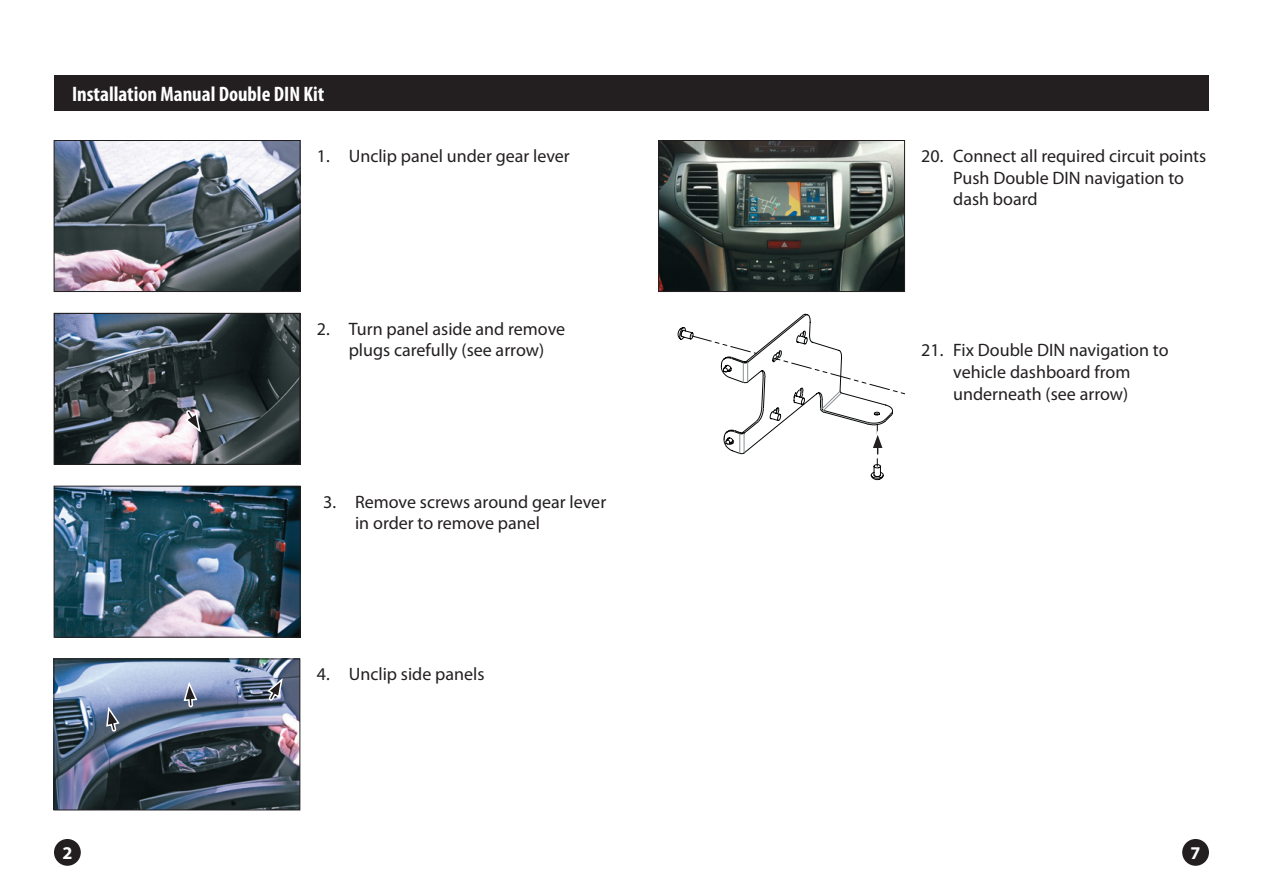
<style>
.page{position:relative;width:1263px;height:893px;background:#fff}
.page>*{position:absolute;margin:0;border:0;box-sizing:border-box;transform-origin:0 0}
.t1{font:700 condensed 21px "Myriad Pro";color:#fff}
.t2{font:18px/21.6px "Myriad Pro";color:#231f20}
.t3{font:700 18px "Myriad Pro";color:#fff}
</style>
<div class="page">
<div style="left:1182px;top:839px;width:27px;height:27px;background:#231f20;border-radius:50%"></div>
<div style="left:54px;top:839px;width:27px;height:27px;background:#231f20;border-radius:50%"></div>
<img style="left:56px;top:142px;width:242px;height:148px">
<div style="left:54px;top:140px;width:246px;height:152px;border:1px solid #231f20"></div>
<img style="left:56px;top:315px;width:242px;height:147px">
<div style="left:54px;top:313px;width:246px;height:151px;border:1px solid #231f20"></div>
<img style="left:56px;top:661px;width:242px;height:147px">
<div style="left:54px;top:659px;width:246px;height:151px;border:1px solid #231f20"></div>
<img style="left:56px;top:488px;width:242px;height:147px">
<div style="left:54px;top:486px;width:246px;height:151px;border:1px solid #231f20"></div>
<svg style="left:184px;top:409px;width:18px;height:25px"></svg>
<svg style="left:266px;top:676px;width:18px;height:26px"></svg>
<svg style="left:182px;top:680px;width:16px;height:28px"></svg>
<svg style="left:105px;top:704px;width:16px;height:28px"></svg>
<div style="left:54px;top:75px;width:1155px;height:36px;background:#231f20"></div>
<img style="left:660px;top:142px;width:243px;height:148px">
<div style="left:658px;top:140px;width:247px;height:152px;border:1px solid #231f20"></div>
<svg style="left:677px;top:313px;width:228px;height:168px"></svg>
<p class="t1" style="left:72px;top:80px;width:254px">Installation Manual Double DIN Kit</p>
<p class="t2" style="left:317px;top:145px;width:254px">1. Unclip panel under gear lever</p>
<p class="t2" style="left:349px;top:318px;width:218px;text-indent:-32px">2. Turn panel aside and remove plugs carefully (see arrow)</p>
<p class="t2" style="left:355px;top:490px;width:253px;text-indent:-32px">3. Remove screws around gear lever in order to remove panel</p>
<p class="t2" style="left:317px;top:663px;width:169px">4. Unclip side panels</p>
<p class="t2" style="left:953px;top:145px;width:255px;text-indent:-32px">20. Connect all required circuit points<br>Push Double DIN navigation to dash board</p>
<p class="t2" style="left:921px;top:339px;width:249px;text-align:center">21. Fix Double DIN navigation to vehicle dashboard from underneath (see arrow)</p>
<p class="t3" style="left:62px;top:841px;width:11px">2</p>
<p class="t3" style="left:1190px;top:841px;width:11px">7</p>
</div>
